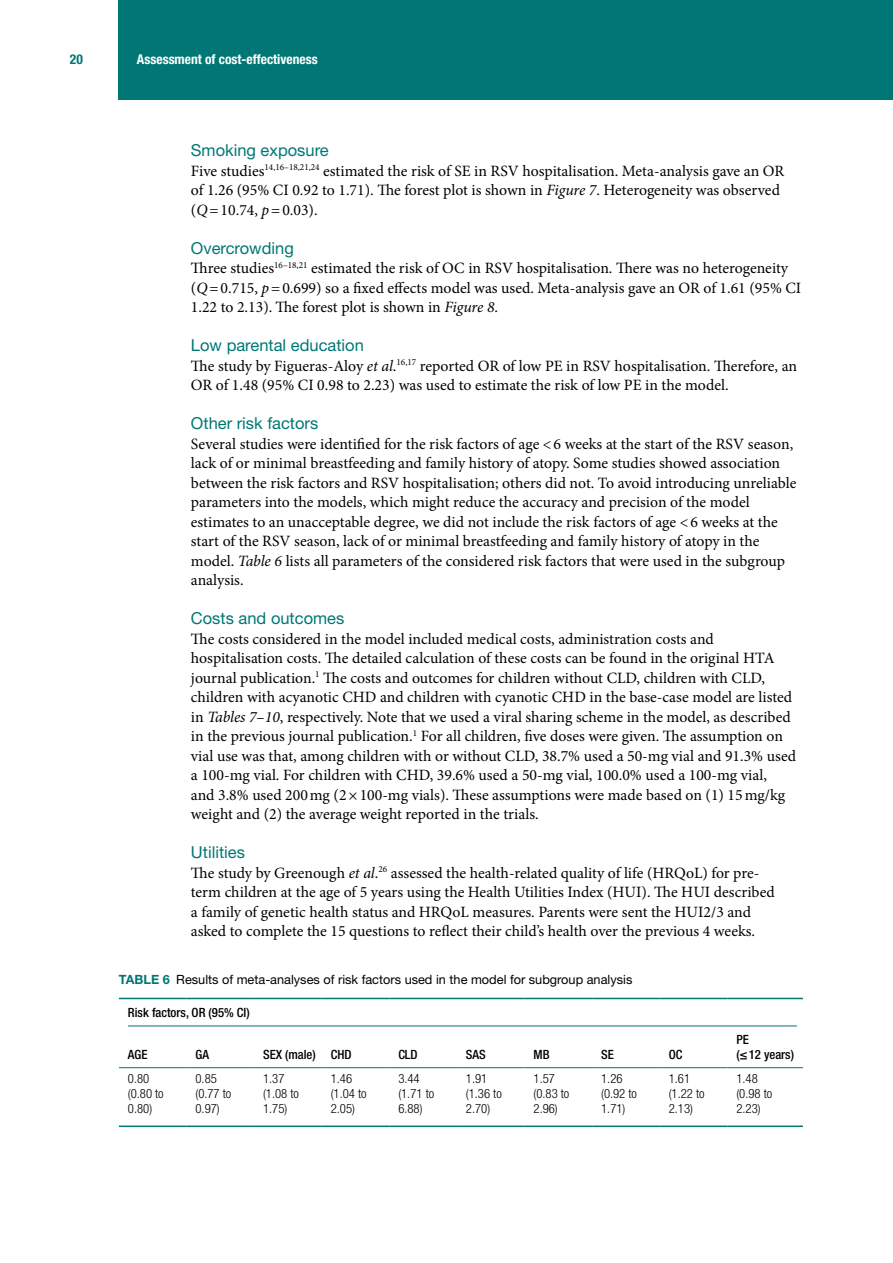
<style>
.page{position:relative;width:893px;height:1263px;background:#fff}
.page>*{position:absolute;margin:0;border:0;box-sizing:border-box;transform-origin:0 0}
.t1{font:16.5px "Helvetica Neue LT Pro";color:#007775}
.t2{font:15.75px/19.5px "Minion Pro";color:#000}
.t3{font:700 condensed 13.5px "Helvetica Neue LT Pro";color:#fff}
.t4{font:700 condensed 13.5px "Helvetica Neue LT Pro";color:#007775}
.t5{font:300 condensed 12.75px/15px "Helvetica Neue LT Pro";color:#000}
.t6{font:12.75px "Helvetica Neue LT Pro";color:#000}
.t7{font:500 condensed 12.75px/15px "Helvetica Neue LT Pro";color:#000}
.s1{font-style:italic}
.s2{font-weight:700;color:#007775}
</style>
<div class="page">
<div style="left:119px;top:0;width:774px;height:99px;background:#007775"></div>
<hr style="left:119px;top:1125px;width:68px;height:2px;background:#007775">
<hr style="left:187px;top:1125px;width:67px;height:2px;background:#007775">
<hr style="left:254px;top:1125px;width:68px;height:2px;background:#007775">
<hr style="left:322px;top:1125px;width:67px;height:2px;background:#007775">
<hr style="left:389px;top:1125px;width:68px;height:2px;background:#007775">
<hr style="left:457px;top:1125px;width:68px;height:2px;background:#007775">
<hr style="left:525px;top:1125px;width:67px;height:2px;background:#007775">
<hr style="left:592px;top:1125px;width:68px;height:2px;background:#007775">
<hr style="left:660px;top:1125px;width:67px;height:2px;background:#007775">
<hr style="left:727px;top:1125px;width:76px;height:2px;background:#007775">
<hr style="left:119px;top:1067px;width:68px;height:1px;background:#007775">
<hr style="left:187px;top:1067px;width:67px;height:1px;background:#007775">
<hr style="left:254px;top:1067px;width:68px;height:1px;background:#007775">
<hr style="left:322px;top:1067px;width:67px;height:1px;background:#007775">
<hr style="left:389px;top:1067px;width:68px;height:1px;background:#007775">
<hr style="left:457px;top:1067px;width:68px;height:1px;background:#007775">
<hr style="left:525px;top:1067px;width:67px;height:1px;background:#007775">
<hr style="left:592px;top:1067px;width:68px;height:1px;background:#007775">
<hr style="left:660px;top:1067px;width:67px;height:1px;background:#007775">
<hr style="left:727px;top:1067px;width:76px;height:1px;background:#007775">
<hr style="left:119px;top:998px;width:68px;height:1px;background:#007775">
<hr style="left:187px;top:998px;width:67px;height:1px;background:#007775">
<hr style="left:254px;top:998px;width:68px;height:1px;background:#007775">
<hr style="left:322px;top:998px;width:67px;height:1px;background:#007775">
<hr style="left:389px;top:998px;width:68px;height:1px;background:#007775">
<hr style="left:457px;top:998px;width:68px;height:1px;background:#007775">
<hr style="left:525px;top:998px;width:67px;height:1px;background:#007775">
<hr style="left:592px;top:998px;width:68px;height:1px;background:#007775">
<hr style="left:660px;top:998px;width:67px;height:1px;background:#007775">
<hr style="left:727px;top:998px;width:76px;height:1px;background:#007775">
<hr style="left:128px;top:1025px;width:669px;height:1px;background:#007775">
<p class="t4" style="left:70px;top:51px;width:14px">20</p>
<p class="t3" style="left:137px;top:51px;width:182px">Assessment of cost-effectiveness</p>
<p class="t1" style="left:191px;top:140px;width:139px">Smoking exposure</p>
<p class="t2" style="left:191px;top:161px;width:595px">Five studies<sup>14,16–18,21,24</sup> estimated the risk of SE in RSV hospitalisation. Meta-analysis gave an OR of 1.26 (95% CI 0.92 to 1.71). The forest plot is shown in <span class="s1">Figure 7</span>. Heterogeneity was observed (<span class="s1">Q</span>=10.74, <span class="s1">p</span>=0.03).</p>
<p class="t1" style="left:191px;top:237px;width:104px">Overcrowding</p>
<p class="t2" style="left:191px;top:258px;width:612px">Three studies<sup>16–18,21</sup> estimated the risk of OC in RSV hospitalisation. There was no heterogeneity (<span class="s1">Q</span>=0.715, <span class="s1">p</span>=0.699) so a fixed effects model was used. Meta-analysis gave an OR of 1.61 (95% CI<br>1.22 to 2.13). The forest plot is shown in <span class="s1">Figure 8</span>.</p>
<p class="t1" style="left:191px;top:335px;width:174px">Low parental education</p>
<p class="t2" style="left:191px;top:356px;width:608px">The study by Figueras-Aloy <span class="s1">et al</span>.<sup>16,17</sup> reported OR of low PE in RSV hospitalisation. Therefore, an<br>OR of 1.48 (95% CI 0.98 to 2.23) was used to estimate the risk of low PE in the model.</p>
<p class="t1" style="left:191px;top:413px;width:129px">Other risk factors</p>
<p class="t2" style="left:191px;top:434px;width:607px">Several studies were identified for the risk factors of age &lt;6 weeks at the start of the RSV season, lack of or minimal breastfeeding and family history of atopy. Some studies showed association between the risk factors and RSV hospitalisation; others did not. To avoid introducing unreliable parameters into the models, which might reduce the accuracy and precision of the model estimates to an unacceptable degree, we did not include the risk factors of age &lt;6 weeks at the start of the RSV season, lack of or minimal breastfeeding and family history of atopy in the model. <span class="s1">Table 6</span> lists all parameters of the considered risk factors that were used in the subgroup analysis.</p>
<p class="t1" style="left:191px;top:608px;width:155px">Costs and outcomes</p>
<p class="t2" style="left:191px;top:629px;width:607px">The costs considered in the model included medical costs, administration costs and hospitalisation costs. The detailed calculation of these costs can be found in the original HTA journal publication.<sup>1</sup> The costs and outcomes for children without CLD, children with CLD, children with acyanotic CHD and children with cyanotic CHD in the base-case model are listed in <span class="s1">Tables 7</span>–<span class="s1">10</span>, respectively. Note that we used a viral sharing scheme in the model, as described in the previous journal publication.<sup>1</sup> For all children, five doses were given. The assumption on vial use was that, among children with or without CLD, 38.7% used a 50-mg vial and 91.3% used a 100-mg vial. For children with CHD, 39.6% used a 50-mg vial, 100.0% used a 100-mg vial,<br>and 3.8% used 200mg (2×100-mg vials). These assumptions were made based on (1) 15mg/kg weight and (2) the average weight reported in the trials.</p>
<p class="t1" style="left:191px;top:842px;width:56px">Utilities</p>
<p class="t2" style="left:191px;top:863px;width:585px">The study by Greenough <span class="s1">et al</span>.<sup>26</sup> assessed the health-related quality of life (HRQoL) for pre&shy;term children at the age of 5 years using the Health Utilities Index (HUI). The HUI described a family of genetic health status and HRQoL measures. Parents were sent the HUI2/3 and asked to complete the 15 questions to reflect their child’s health over the previous 4 weeks.</p>
<p class="t6" style="left:119px;top:972px;width:515px"><span class="s2">TABLE 6</span> Results of meta-analyses of risk factors used in the model for subgroup analysis</p>
<p class="t7" style="left:128px;top:1004px;width:123px">Risk factors, OR (95% CI)</p>
<p class="t7" style="left:128px;top:1046px;width:21px">AGE</p>
<p class="t7" style="left:196px;top:1046px;width:15px">GA</p>
<p class="t7" style="left:263px;top:1046px;width:90px">SEX (male) CHD</p>
<p class="t7" style="left:398px;top:1046px;width:21px">CLD</p>
<p class="t7" style="left:466px;top:1046px;width:21px">SAS</p>
<p class="t7" style="left:534px;top:1046px;width:18px">MB</p>
<p class="t7" style="left:601px;top:1046px;width:14px">SE</p>
<p class="t7" style="left:669px;top:1046px;width:15px">OC</p>
<p class="t7" style="left:736px;top:1031px;width:59px">PE<br>(≤12 years)</p>
<p class="t5" style="left:128px;top:1071px;width:37px">0.80 (0.80 to<br>0.80)</p>
<p class="t5" style="left:196px;top:1071px;width:37px">0.85 (0.77 to<br>0.97)</p>
<p class="t5" style="left:263px;top:1071px;width:37px">1.37 (1.08 to<br>1.75)</p>
<p class="t5" style="left:331px;top:1071px;width:37px">1.46 (1.04 to<br>2.05)</p>
<p class="t5" style="left:398px;top:1071px;width:37px">3.44 (1.71 to<br>6.88)</p>
<p class="t5" style="left:466px;top:1071px;width:37px">1.91 (1.36 to<br>2.70)</p>
<p class="t5" style="left:534px;top:1071px;width:37px">1.57 (0.83 to<br>2.96)</p>
<p class="t5" style="left:601px;top:1071px;width:37px">1.26 (0.92 to<br>1.71)</p>
<p class="t5" style="left:669px;top:1071px;width:37px">1.61 (1.22 to<br>2.13)</p>
<p class="t5" style="left:736px;top:1070px;width:37px">1.48 (0.98 to<br>2.23)</p>
</div>
